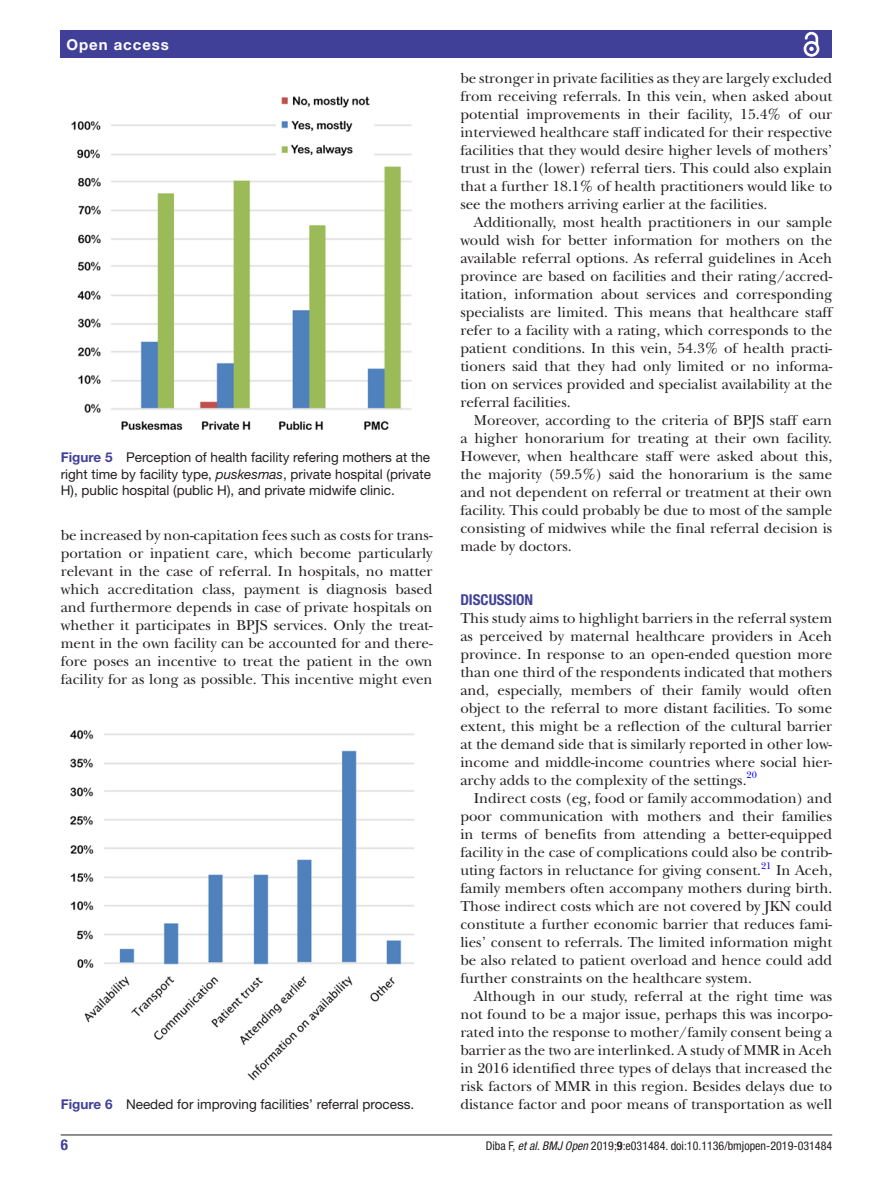
<style>
.page{position:relative;width:893px;height:1191px;background:#fff}
.page>*{position:absolute;margin:0;border:0;box-sizing:border-box;transform-origin:0 0}
.t1{font:15px/18px "New Baskerville";color:#231f20;text-align:justify}
.t2{font:700 condensed 15px "Helvetica Neue LT Std";color:#414099}
.t3{font:700 15px "Helvetica Neue LT Std";letter-spacing:.065em;color:#fff}
.t4{font:13.5px/16.2px "Helvetica Neue LT Std";color:#231f20;text-align:justify}
.t5{font:condensed 12px "Helvetica Neue LT Std";color:#231f20}
.s1{font-weight:700;color:#414099}
.s2{font-style:italic}
.s3{font-weight:700}
</style>
<div class="page">
<hr style="left:61px;top:1134px;width:771px;height:1px;background:#231f20">
<div style="left:61px;top:31px;width:771px;height:27px;background:#414099"></div>
<svg style="left:803px;top:31px;width:17px;height:26px"></svg>
<img style="left:71px;top:96px;width:341px;height:334px">
<img style="left:70px;top:730px;width:345px;height:351px">
<p class="t3" style="left:66px;top:35px;width:104px">Open access</p>
<p class="t4" style="left:61px;top:449px;width:372px"><span class="s1">Figure 5</span> Perception of health facility refering mothers at the right time by facility type, <span class="s2">puskesmas</span>, private hospital (private H), public hospital (public H), and private midwife clinic.</p>
<p class="t1" style="left:61px;top:526px;width:373px">be increased by non-capitation fees such as costs for trans&shy;portation or inpatient care, which become particularly relevant in the case of referral. In hospitals, no matter which accreditation class, payment is diagnosis based and furthermore depends in case of private hospitals on whether it participates in BPJS services. Only the treat&shy;ment in the own facility can be accounted for and there&shy;fore poses an incentive to treat the patient in the own facility for as long as possible. This incentive might even</p>
<p class="t4" style="left:61px;top:1096px;width:355px"><span class="s1">Figure 6</span> Needed for improving facilities’ referral process.</p>
<p class="t1" style="left:460px;top:69px;width:373px">be stronger in private facilities as they are largely excluded from receiving referrals. In this vein, when asked about potential improvements in their facility, 15.4% of our interviewed healthcare staff indicated for their respective facilities that they would desire higher levels of mothers’ trust in the (lower) referral tiers. This could also explain that a further 18.1% of health practitioners would like to see the mothers arriving earlier at the facilities.</p>
<p class="t1" style="left:460px;top:213px;width:373px;text-indent:13px">Additionally, most health practitioners in our sample would wish for better information for mothers on the available referral options. As referral guidelines in Aceh province are based on facilities and their rating/accred&shy;itation, information about services and corresponding specialists are limited. This means that healthcare staff refer to a facility with a rating, which corresponds to the patient conditions. In this vein, 54.3% of health practi&shy;tioners said that they had only limited or no informa&shy;tion on services provided and specialist availability at the referral facilities.</p>
<p class="t1" style="left:460px;top:411px;width:373px;text-indent:13px">Moreover, according to the criteria of BPJS staff earn a higher honorarium for treating at their own facility.<br>However, when healthcare staff were asked about this, the majority (59.5%) said the honorarium is the same and not dependent on referral or treatment at their own facility. This could probably be due to most of the sample consisting of midwives while the final referral decision is made by doctors.</p>
<p class="t2" style="left:460px;top:591px;width:74px">DISCUSSION</p>
<p class="t1" style="left:460px;top:609px;width:373px">This study aims to highlight barriers in the referral system as perceived by maternal healthcare providers in Aceh province. In response to an open-ended question more than one third of the respondents indicated that mothers and, especially, members of their family would often object to the referral to more distant facilities. To some extent, this might be a reflection of the cultural barrier at the demand side that is similarly reported in other low&shy;income and middle-income countries where social hier&shy;archy adds to the complexity of the settings.<sup>20</sup></p>
<p class="t1" style="left:460px;top:789px;width:373px;text-indent:14px">Indirect costs (eg, food or family accommodation) and poor communication with mothers and their families in terms of benefits from attending a better-equipped facility in the case of complications could also be contrib&shy;uting factors in reluctance for giving consent.<sup>21</sup> In Aceh, family members often accompany mothers during birth.<br>Those indirect costs which are not covered by JKN could constitute a further economic barrier that reduces fami&shy;lies’ consent to referrals. The limited information might be also related to patient overload and hence could add further constraints on the healthcare system.</p>
<p class="t1" style="left:460px;top:987px;width:373px;text-indent:14px">Although in our study, referral at the right time was not found to be a major issue, perhaps this was incorpo&shy;rated into the response to mother/family consent being a barrier as the two are interlinked. A study of MMR in Aceh in 2016 identified three types of delays that increased the risk factors of MMR in this region. Besides delays due to distance factor and poor means of transportation as well</p>
<p class="t2" style="left:61px;top:1135px;width:9px">6</p>
<p class="t5" style="left:486px;top:1138px;width:348px">Diba F, <span class="s2">et al</span>. <span class="s2">BMJ Open</span> 2019;<span class="s3">9</span>:e031484. doi:10.1136/bmjopen-2019-031484</p>
</div>
